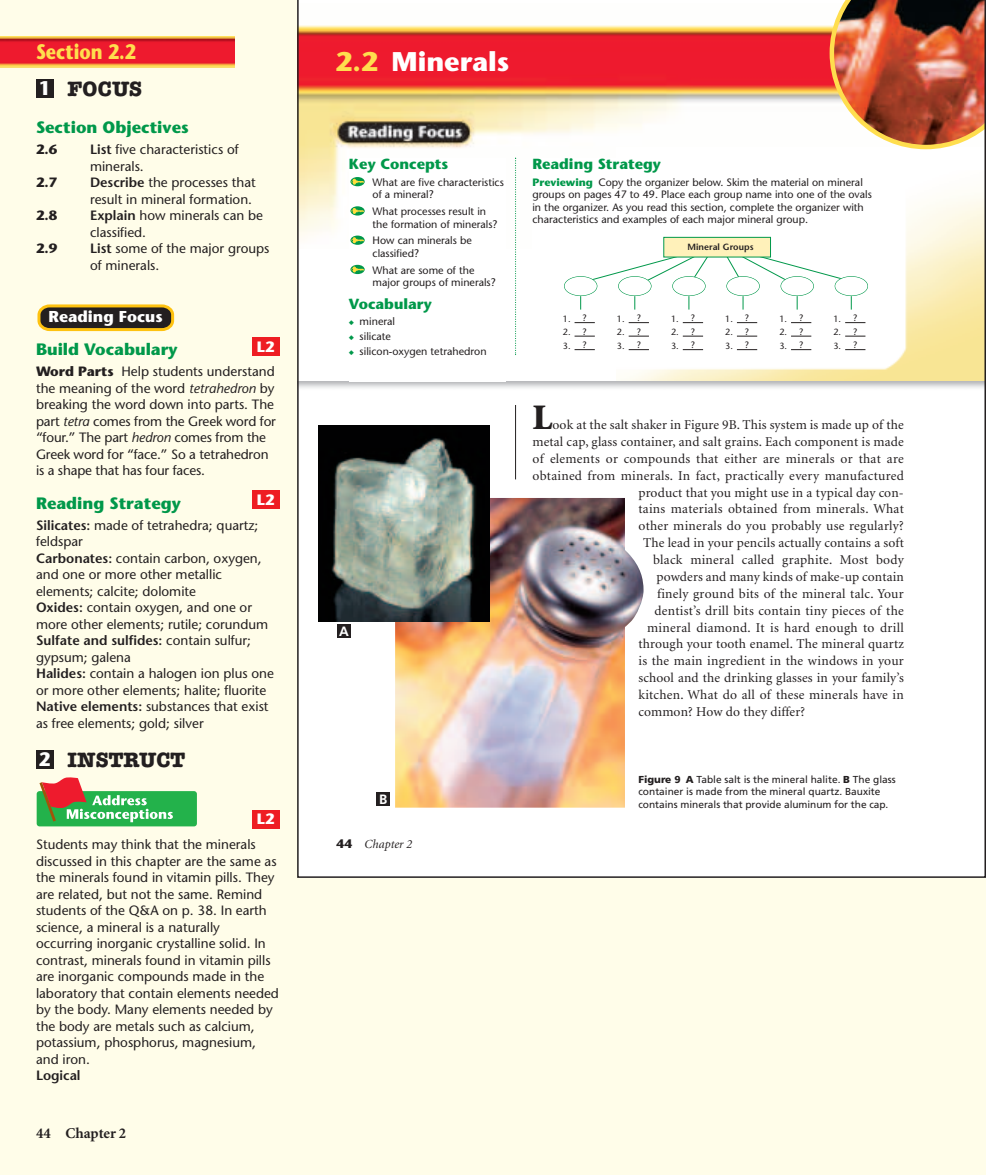
<style>
.page{position:relative;width:986px;height:1175px;background:#fff}
.page>*{position:absolute;margin:0;border:0;box-sizing:border-box;transform-origin:0 0}
.t1{font:900 36px "Minion";color:#231f20}
.t2{font:700 27px "Stone Sans";color:#fff}
.t3{font:700 21px "American Typewriter";color:#231f20}
.t4{font:700 21px "Stone Sans";color:#ffde4e;scale:.85 1}
.t5{font:700 19.5px "Stone Sans";color:#fff;scale:.95 1}
.t6{font:700 16.5px "Stone Sans";color:#00984a}
.t7{font:700 15.75px "Stone Sans";color:#fff}
.t8{font:700 15px "Minion";color:#231f20}
.t9{font:700 15px "Stone Sans";color:#fff}
.t10{font:700 14.7px "Stone Sans";color:#00984a}
.t11{font:13.5px/16.5px "Stone Sans";color:#231f20}
.t12{font:13.5px "Minion";letter-spacing:.02em;color:#231f20}
.t13{font:700 13.5px "Stone Sans";color:#231f20}
.t14{font:600 13.5px "Stone Sans";color:#231f20}
.t15{font:700 13.5px "Frutiger";color:#fff}
.t16{font:italic 12.3px "Minion";color:#231f20}
.t17{font:10.65px/12.5px "Stone Sans";color:#231f20}
.t18{font:10.2px/12.3px "Frutiger";color:#231f20}
.t19{font:9px/13.5px "Stone Sans";color:#231f20}
.t20{font:600 9px "Stone Sans";color:#231f20}
.s1{font-weight:600}
.s2{font-weight:700}
.s3{font-style:italic}
.s4{color:#ffde4e}
.s5{color:#00984a}
.s6{font-family:"Stone Sans";font-weight:700;font-style:normal}
.s7{font-weight:700;color:#00984a}
.s8{font-weight:900}
</style>
<div class="page">
<div style="left:0;top:0;width:986px;height:1174px;background:#fffde9"></div>
<img style="left:297px;top:0;width:689px;height:878px">
<div style="left:252px;top:810px;width:27px;height:18px;background:#ee1d23"></div>
<div style="left:37px;top:791px;width:160px;height:35px;background:#23b24b;border-radius:3px"></div>
<svg style="left:39px;top:777px;width:134px;height:45px"></svg>
<div style="left:36px;top:750px;width:18px;height:19px;background:#231f20"></div>
<div style="left:252px;top:490px;width:27px;height:18px;background:#ee1d23"></div>
<div style="left:252px;top:337px;width:27px;height:18px;background:#ee1d23"></div>
<svg style="left:37px;top:304px;width:138px;height:28px;background:#68572d"></svg>
<div style="left:36px;top:80px;width:18px;height:18px;background:#231f20"></div>
<img style="left:0;top:36px;width:234px;height:32px">
<h3 class="t4" style="left:36px;top:43px;width:119px">Section 2.2</h3>
<h3 class="t3" style="left:67px;top:81px;width:76px">FOCUS</h3>
<p class="t6" style="left:36px;top:121px;width:154px">Section Objectives</p>
<p class="t13" style="left:36px;top:144px;width:23px">2.6</p>
<p class="t11" style="left:90px;top:143px;width:150px"><span class="s1">List</span> five characteristics of minerals.</p>
<p class="t13" style="left:36px;top:177px;width:23px">2.7</p>
<p class="t11" style="left:90px;top:176px;width:167px"><span class="s1">Describe</span> the processes that result in mineral formation.</p>
<p class="t13" style="left:36px;top:210px;width:23px">2.8</p>
<p class="t11" style="left:90px;top:209px;width:174px"><span class="s1">Explain</span> how minerals can be classified.</p>
<p class="t13" style="left:36px;top:243px;width:23px">2.9</p>
<p class="t11" style="left:90px;top:242px;width:181px"><span class="s1">List</span> some of the major groups of minerals.</p>
<h3 class="t5" style="left:39px;top:81px;width:14px">1</h3>
<p class="t7" style="left:49px;top:311px;width:116px">Reading Focus</p>
<p class="t9" style="left:257px;top:340px;width:19px">L2</p>
<p class="t6" style="left:36px;top:343px;width:143px">Build Vocabulary</p>
<p class="t11" style="left:36px;top:365px;width:241px"><span class="s2">Word Parts</span> Help students understand the meaning of the word <span class="s3">tetrahedron</span> by breaking the word down into parts. The part <span class="s3">tetra</span> comes from the Greek word for “four.” The part <span class="s3">hedron</span> comes from the Greek word for “face.” So a tetrahedron is a shape that has four faces.</p>
<p class="t6" style="left:36px;top:496px;width:146px">Reading Strategy</p>
<p class="t11" style="left:36px;top:518px;width:239px"><span class="s1">Silicates:</span> made of tetrahedra; quartz; feldspar<br><span class="s1">Carbonates:</span> contain carbon, oxygen, and one or more other metallic elements; calcite; dolomite<br><span class="s1">Oxides:</span> contain oxygen, and one or more other elements; rutile; corundum<br><span class="s1">Sulfate and sulfides:</span> contain sulfur; gypsum; galena<br><span class="s1">Halides:</span> contain a halogen ion plus one or more other elements; halite; fluorite<br><span class="s1">Native elements:</span> substances that exist as free elements; gold; silver</p>
<h3 class="t3" style="left:67px;top:752px;width:119px">INSTRUCT</h3>
<p class="t9" style="left:257px;top:493px;width:19px">L2</p>
<h3 class="t5" style="left:39px;top:751px;width:14px">2</h3>
<p class="t9" style="left:257px;top:813px;width:19px">L2</p>
<p class="t11" style="left:36px;top:837px;width:244px">Students may think that the minerals discussed in this chapter are the same as the minerals found in vitamin pills. They are related, but not the same. Remind students of the Q&amp;A on p. 38. In earth science, a mineral is a naturally occurring inorganic crystalline solid. In contrast, minerals found in vitamin pills are inorganic compounds made in the laboratory that contain elements needed by the body. Many elements needed by the body are metals such as calcium, potassium, phosphorus, magnesium, and iron.</p>
<p class="t14" style="left:36px;top:1070px;width:46px">Logical</p>
<p class="t8" style="left:36px;top:1127px;width:92px">44 Chapter 2</p>
<h2 class="t2" style="left:335px;top:51px;width:175px"><span class="s4">2.2</span> Minerals</h2>
<p class="t10" style="left:349px;top:158px;width:101px">Key Concepts</p>
<p class="t17" style="left:372px;top:177px;width:133px">What are five characteristics of a mineral?</p>
<p class="t17" style="left:372px;top:206px;width:126px">What processes result in the formation of minerals?</p>
<p class="t17" style="left:372px;top:236px;width:101px">How can minerals be classified?</p>
<p class="t17" style="left:372px;top:265px;width:125px">What are some of the major groups of minerals?</p>
<p class="t10" style="left:349px;top:298px;width:84px">Vocabulary</p>
<p class="t17" style="left:349px;top:317px;width:48px"><span class="s5">◆</span> mineral</p>
<p class="t17" style="left:349px;top:331px;width:44px"><span class="s5">◆</span> silicate</p>
<p class="t17" style="left:349px;top:346px;width:139px"><span class="s5">◆</span> silicon-oxygen tetrahedron</p>
<p class="t15" style="left:339px;top:625px;width:11px">A</p>
<p class="t15" style="left:379px;top:794px;width:10px">B</p>
<p class="t16" style="left:336px;top:838px;width:77px"><span class="s6">44</span> Chapter 2</p>
<p class="t10" style="left:532px;top:158px;width:130px">Reading Strategy</p>
<p class="t17" style="left:532px;top:177px;width:341px"><span class="s7">Previewing</span> Copy the organizer below. Skim the material on mineral groups on pages 47 to 49. Place each group name into one of the ovals in the organizer. As you read this section, complete the organizer with characteristics and examples of each major mineral group.</p>
<p class="t20" style="left:687px;top:243px;width:67px">Mineral Groups</p>
<p class="t19" style="left:582px;top:312px;width:6px">?</p>
<p class="t19" style="left:617px;top:313px;width:9px">1.<br>2.</p>
<p class="t19" style="left:617px;top:340px;width:25px">3. ?</p>
<p class="t19" style="left:636px;top:312px;width:6px">?</p>
<p class="t19" style="left:671px;top:313px;width:9px">1.<br>2.</p>
<p class="t19" style="left:671px;top:340px;width:25px">3. ?</p>
<p class="t19" style="left:691px;top:312px;width:6px">?</p>
<p class="t19" style="left:725px;top:313px;width:9px">1.<br>2.</p>
<p class="t19" style="left:725px;top:340px;width:25px">3. ?</p>
<p class="t19" style="left:745px;top:312px;width:6px">?</p>
<p class="t19" style="left:779px;top:313px;width:9px">1.<br>2.</p>
<p class="t19" style="left:779px;top:340px;width:25px">3. ?</p>
<p class="t19" style="left:799px;top:312px;width:6px">?</p>
<p class="t19" style="left:833px;top:313px;width:9px">1.<br>2.</p>
<p class="t19" style="left:833px;top:340px;width:25px">3. ?</p>
<p class="t19" style="left:853px;top:312px;width:6px">?</p>
<p class="t19" style="left:563px;top:313px;width:9px">1.<br>2.</p>
<p class="t19" style="left:563px;top:340px;width:25px">3. ?</p>
<p class="t19" style="left:582px;top:326px;width:6px">?</p>
<p class="t19" style="left:636px;top:326px;width:6px">?</p>
<p class="t19" style="left:691px;top:326px;width:6px">?</p>
<p class="t19" style="left:745px;top:326px;width:6px">?</p>
<p class="t19" style="left:799px;top:326px;width:6px">?</p>
<p class="t19" style="left:853px;top:326px;width:6px">?</p>
<h1 class="t1" style="left:532px;top:403px;width:21px">L</h1>
<p class="t12" style="left:552px;top:419px;width:353px">ook at the salt shaker in Figure 9B. This system is made up of the</p>
<p class="t12" style="left:532px;top:436px;width:373px">metal cap, glass container, and salt grains. Each component is made</p>
<p class="t12" style="left:532px;top:453px;width:373px">of elements or compounds that either are minerals or that are</p>
<p class="t12" style="left:532px;top:470px;width:373px">obtained from minerals. In fact, practically every manufactured</p>
<p class="t12" style="left:638px;top:487px;width:267px">product that you might use in a typical day con-</p>
<p class="t12" style="left:638px;top:504px;width:267px">tains materials obtained from minerals. What</p>
<p class="t12" style="left:638px;top:520px;width:267px">other minerals do you probably use regularly?</p>
<p class="t12" style="left:643px;top:537px;width:262px">The lead in your pencils actually contains a soft</p>
<p class="t12" style="left:653px;top:554px;width:252px">black mineral called graphite. Most body</p>
<p class="t12" style="left:656px;top:571px;width:249px">powders and many kinds of make-up contain</p>
<p class="t12" style="left:657px;top:588px;width:248px">finely ground bits of the mineral talc. Your</p>
<p class="t12" style="left:654px;top:605px;width:251px">dentist’s drill bits contain tiny pieces of the</p>
<p class="t12" style="left:647px;top:622px;width:258px">mineral diamond. It is hard enough to drill</p>
<p class="t12" style="left:638px;top:639px;width:267px">through your tooth enamel. The mineral quartz</p>
<p class="t12" style="left:638px;top:655px;width:267px">is the main ingredient in the windows in your</p>
<p class="t12" style="left:638px;top:672px;width:267px">school and the drinking glasses in your family’s</p>
<p class="t12" style="left:638px;top:689px;width:267px">kitchen. What do all of these minerals have in</p>
<p class="t12" style="left:638px;top:706px;width:168px">common? How do they differ?</p>
<p class="t18" style="left:638px;top:774px;width:259px"><span class="s8">Figure 9 A</span> Table salt is the mineral halite. <span class="s8">B</span> The glass container is made from the mineral quartz. Bauxite contains minerals that provide aluminum for the cap.</p>
</div>
